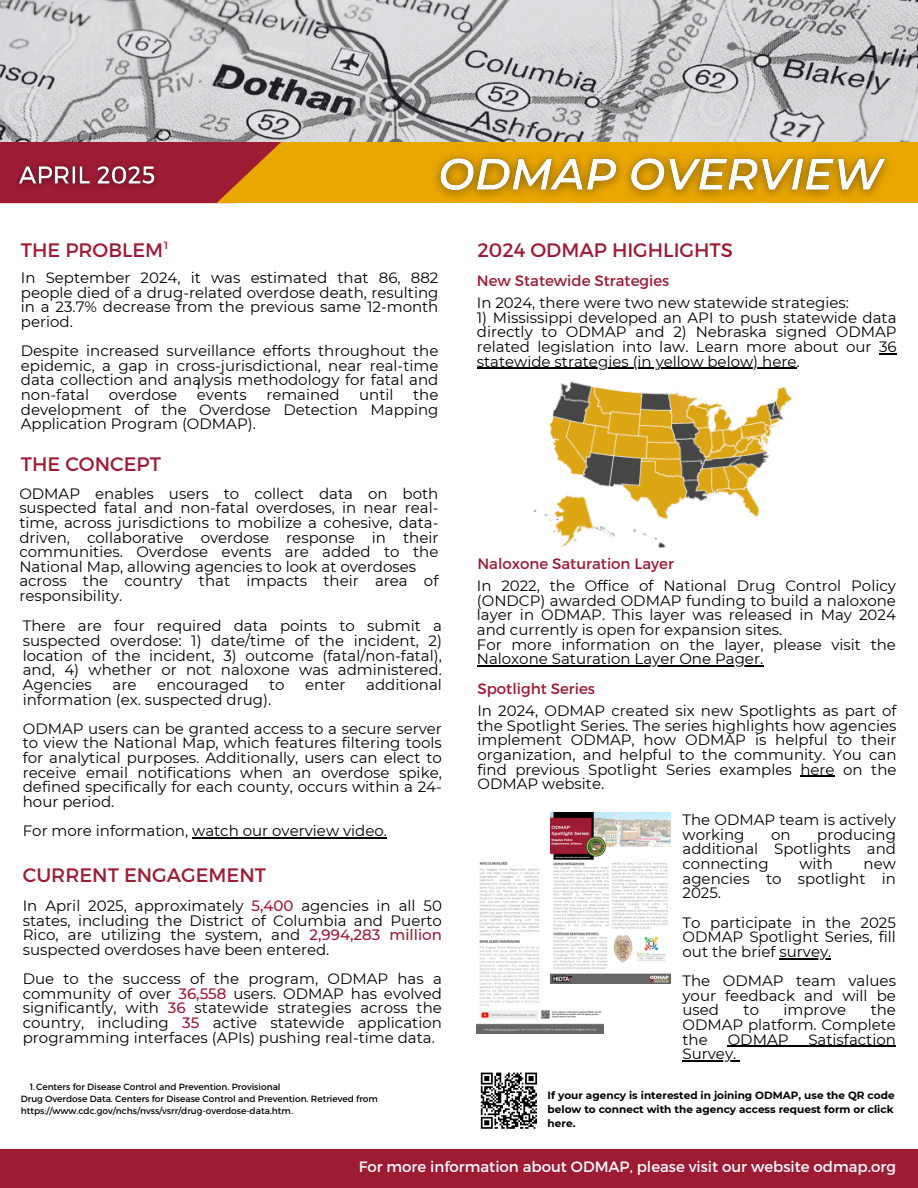
<style>
.page{position:relative;width:918px;height:1188px;background:#fff}
.page>*{position:absolute;margin:0;border:0;box-sizing:border-box;transform-origin:0 0}
.t1{font:19.5px "Montserrat";color:#9e1b34}
.t2{font:15px/14.7px "Montserrat";color:#000;text-align:justify}
.t3{font:15px "Montserrat";color:#9e1b34}
.t4{font:15px "Montserrat";color:#fff}
.t5{font:700 10.5px/14px "Montserrat";color:#000;text-align:justify}
.t6{font:10.5px "Montserrat";color:#9e1b34}
.t7{font:9px "Montserrat";color:#000}
.s1{font-weight:500;color:#9e1b34}
</style>
<div class="page">
<div style="left:0;top:142px;width:216px;height:61px;background:#9e1b34"></div>
<svg style="left:216px;top:142px;width:702px;height:61px;background:#df9307"></svg>
<img style="left:0;top:0;width:918px;height:142px">
<div style="left:0;top:1149px;width:918px;height:39px;background:#9e1b34"></div>
<svg style="left:480px;top:1072px;width:57px;height:57px"></svg>
<img style="left:533px;top:381px;width:259px;height:167px">
<img style="left:477px;top:861px;width:127px;height:172px">
<img style="left:550px;top:812px;width:121px;height:171px">
<hr style="left:192px;top:837px;width:195px;height:1px;background:#000">
<img style="left:424px;top:143px;width:479px;height:60px">
<img style="left:10px;top:156px;width:155px;height:39px">
<svg style="left:879px;top:353px;width:18px;height:1px"></svg>
<hr style="left:477px;top:368px;width:319px;height:1px;background:#000">
<hr style="left:800px;top:776px;width:35px;height:1px;background:#000">
<hr style="left:477px;top:665px;width:286px;height:2px;background:#000">
<hr style="left:780px;top:958px;width:51px;height:1px;background:#000">
<hr style="left:728px;top:1046px;width:168px;height:1px;background:#000">
<hr style="left:683px;top:1060px;width:53px;height:1px;background:#000">
<h4 class="t1" style="left:21px;top:238px;width:144px">THE PROBLEM</h4>
<h4 class="t6" style="left:164px;top:238px;width:6px">1</h4>
<h4 class="t2" style="left:21px;top:270px;width:419px">In September 2024, it was estimated that 86, 882 people died of a drug-related overdose death, resulting in a 23.7% decrease from the previous same 12-month period.</h4>
<h4 class="t2" style="left:21px;top:343px;width:419px">Despite increased surveillance efforts throughout the epidemic, a gap in cross-jurisdictional, near real-time data collection and analysis methodology for fatal and non-fatal</h4>
<h3 class="t7" style="left:197px;top:380px;width:5px">1</h3>
<h4 class="t2" style="left:21px;top:387px;width:419px;text-indent:392px">the development of the Overdose Detection Mapping Application Program (ODMAP).</h4>
<h4 class="t2" style="left:109px;top:387px;width:70px">overdose</h4>
<h4 class="t2" style="left:197px;top:387px;width:51px">events</h4>
<h4 class="t2" style="left:266px;top:387px;width:75px">remained</h4>
<h4 class="t2" style="left:359px;top:387px;width:36px">until</h4>
<h4 class="t1" style="left:21px;top:451px;width:142px">THE CONCEPT</h4>
<h4 class="t2" style="left:19px;top:486px;width:421px;text-align:left">ODMAP enables users to collect data on both suspected fatal and non-fatal overdoses, in near real&shy;time, across jurisdictions to mobilize a cohesive, data&shy;driven, collaborative overdose response in their communities. Overdose events are added to the National Map, allowing agencies to look at overdoses across the country that impacts their area of responsibility.</h4>
<p class="t2" style="left:23px;top:619px;width:421px">There are four required data points to submit a suspected overdose: 1) date/time of the incident, 2) location of the incident, 3) outcome (fatal/non-fatal), and, 4) whether or not naloxone was administered.<br>Agencies</p>
<p class="t2" style="left:113px;top:677px;width:25px">are</p>
<p class="t2" style="left:157px;top:677px;width:93px">encouraged</p>
<p class="t2" style="left:269px;top:677px;width:17px">to</p>
<p class="t2" style="left:305px;top:677px;width:42px">enter</p>
<p class="t2" style="left:366px;top:677px;width:77px">additional</p>
<p class="t2" style="left:23px;top:692px;width:250px">information (ex. suspected drug).</p>
<h3 class="t2" style="left:23px;top:721px;width:421px">ODMAP users can be granted access to a secure server to view the National Map, which features filtering tools for analytical purposes. Additionally, users can elect to receive email notifications when an overdose spike, defined specifically for each county, occurs within a 24- hour period.</h3>
<h4 class="t2" style="left:23px;top:823px;width:366px">For more information, watch our overview video.</h4>
<p class="t1" style="left:23px;top:862px;width:245px">CURRENT ENGAGEMENT</p>
<h4 class="t2" style="left:23px;top:898px;width:421px">In April 2025, approximately <span class="s1">5,400</span> agencies in all 50 states, including the District of Columbia and Puerto Rico, are utilizing the system, and <span class="s1">2,994,283 million </span>suspected overdoses have been entered.</h4>
<h4 class="t2" style="left:23px;top:971px;width:421px">Due to the success of the program, ODMAP has a community of over <span class="s1">36,558</span> users. ODMAP has evolved significantly, with <span class="s1">36</span> statewide strategies across the country, including <span class="s1">35</span> active statewide application programming interfaces (APIs) pushing real-time data.</h4>
<h4 class="t7" style="left:30px;top:1081px;width:252px">1.Centers for Disease Control and Prevention. Provisional</h4>
<p class="t7" style="left:21px;top:1093px;width:359px">Drug Overdose Data. Centers for Disease Control and Prevention. Retrieved from</p>
<p class="t7" style="left:21px;top:1105px;width:274px">https://www.cdc.gov/nchs/nvss/vsrr/drug-overdose-data.htm.</p>
<p class="t1" style="left:477px;top:238px;width:257px">2024 ODMAP HIGHLIGHTS</p>
<p class="t2" style="left:477px;top:295px;width:374px">In 2024, there were two new statewide strategies:</p>
<h3 class="t2" style="left:477px;top:310px;width:421px">1) Mississippi developed an API to push statewide data directly to ODMAP and 2) Nebraska signed ODMAP related legislation into law. Learn more about our 36</h3>
<h4 class="t2" style="left:477px;top:354px;width:324px">statewide strategies (in yellow below) here.</h4>
<h4 class="t3" style="left:477px;top:270px;width:194px">New Statewide Strategies</h4>
<h4 class="t3" style="left:477px;top:554px;width:198px">Naloxone Saturation Layer</h4>
<p class="t2" style="left:477px;top:579px;width:421px;text-align:left">In 2022, the Office of National Drug Control Policy (ONDCP) awarded ODMAP funding to build a naloxone layer in ODMAP. This layer was released in May 2024 and currently is open for expansion sites.<br>For more information on the layer, please visit the</p>
<p class="t2" style="left:477px;top:652px;width:288px">Naloxone Saturation Layer One Pager.</p>
<h4 class="t3" style="left:477px;top:679px;width:119px">Spotlight Series</h4>
<h4 class="t2" style="left:477px;top:703px;width:421px">In 2024, ODMAP created six new Spotlights as part of the Spotlight Series. The series highlights how agencies implement ODMAP, how ODMAP is helpful to their organization, and helpful to the community. You can find previous Spotlight Series examples here on the ODMAP website.</h4>
<p class="t2" style="left:683px;top:813px;width:215px">The ODMAP team is actively working</p>
<p class="t2" style="left:683px;top:827px;width:215px;text-indent:135px">producing additional Spotlights and connecting</p>
<p class="t2" style="left:771px;top:827px;width:21px">on</p>
<p class="t2" style="left:799px;top:856px;width:35px">with</p>
<p class="t2" style="left:683px;top:856px;width:215px;text-indent:181px">new agencies to spotlight in 2025.</p>
<h5 class="t2" style="left:683px;top:915px;width:215px">To participate in the 2025<br>ODMAP Spotlight Series, fill out the brief survey.</h5>
<h4 class="t2" style="left:683px;top:973px;width:215px">The ODMAP team values your feedback and will be used</h4>
<h4 class="t2" style="left:744px;top:1003px;width:17px">to</h4>
<h4 class="t2" style="left:784px;top:1003px;width:64px">improve</h4>
<h4 class="t2" style="left:871px;top:1003px;width:27px">the</h4>
<p class="t2" style="left:683px;top:1017px;width:215px">ODMAP platform. Complete the</p>
<p class="t2" style="left:728px;top:1032px;width:62px">ODMAP</p>
<p class="t2" style="left:808px;top:1032px;width:89px">Satisfaction</p>
<p class="t2" style="left:683px;top:1047px;width:55px">Survey.</p>
<h4 class="t5" style="left:548px;top:1088px;width:348px">If your agency is interested in joining ODMAP, use the QR code below to connect with the agency access request form or click here.</h4>
<h4 class="t4" style="left:359px;top:1157px;width:539px">For more information about ODMAP, please visit our website odmap.org</h4>
</div>
